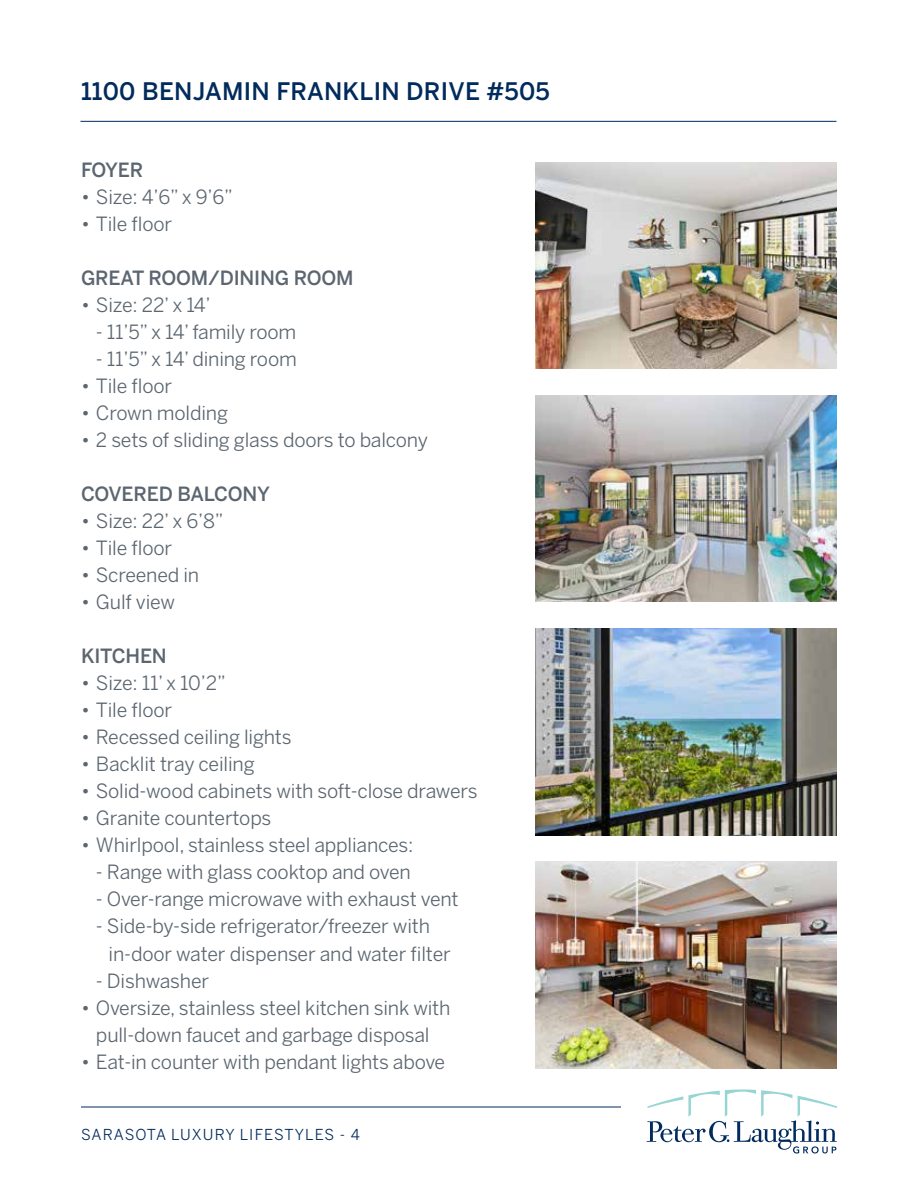
<style>
.page{position:relative;width:918px;height:1188px;background:#fff}
.page>*{position:absolute;margin:0;border:0;box-sizing:border-box;transform-origin:0 0}
.t1{font:500 24px "Benton Sans";letter-spacing:.01em;color:#002b5c}
.t2{font:19.5px/27px "Benton Sans";letter-spacing:-.01em;color:#5c6670}
.t3{font:500 19.5px "Benton Sans";letter-spacing:-.01em;color:#5c6670}
.t4{font:15px "Benton Sans";letter-spacing:.065em;color:#002b5c}
</style>
<div class="page">
<hr style="left:80px;top:121px;width:756px;height:1px;background:#002b5c">
<svg style="left:647px;top:1089px;width:190px;height:64px"></svg>
<hr style="left:81px;top:1107px;width:540px;height:1px;background:#002b5c">
<img style="left:536px;top:395px;width:301px;height:207px">
<img style="left:536px;top:162px;width:301px;height:207px">
<img style="left:536px;top:628px;width:301px;height:207px">
<img style="left:536px;top:861px;width:301px;height:207px">
<p class="t1" style="left:81px;top:77px;width:470px">1100 BENJAMIN FRANKLIN DRIVE #505</p>
<p class="t3" style="left:81px;top:159px;width:64px">FOYER</p>
<p class="t2" style="left:81px;top:184px;width:154px">• Size: 4’6” x 9’6”</p>
<p class="t2" style="left:81px;top:211px;width:93px">• Tile floor</p>
<p class="t3" style="left:81px;top:267px;width:274px">GREAT ROOM/DINING ROOM</p>
<p class="t2" style="left:81px;top:292px;width:131px">• Size: 22’ x 14’</p>
<p class="t2" style="left:96px;top:319px;width:202px">- 11’5” x 14’ family room</p>
<p class="t2" style="left:96px;top:346px;width:202px">- 11’5” x 14’ dining room</p>
<p class="t2" style="left:81px;top:373px;width:93px">• Tile floor</p>
<p class="t2" style="left:81px;top:400px;width:149px">• Crown molding</p>
<p class="t2" style="left:81px;top:427px;width:349px">• 2 sets of sliding glass doors to balcony</p>
<p class="t3" style="left:81px;top:483px;width:191px">COVERED BALCONY</p>
<p class="t2" style="left:81px;top:508px;width:144px">• Size: 22’ x 6’8”</p>
<p class="t2" style="left:81px;top:535px;width:93px">• Tile floor</p>
<p class="t2" style="left:81px;top:562px;width:120px">• Screened in</p>
<p class="t2" style="left:81px;top:589px;width:96px">• Gulf view</p>
<p class="t3" style="left:81px;top:645px;width:87px">KITCHEN</p>
<p class="t2" style="left:81px;top:670px;width:146px">• Size: 11’ x 10’2”</p>
<p class="t2" style="left:81px;top:697px;width:93px">• Tile floor</p>
<p class="t2" style="left:81px;top:724px;width:212px">• Recessed ceiling lights</p>
<p class="t2" style="left:81px;top:751px;width:175px">• Backlit tray ceiling</p>
<p class="t2" style="left:81px;top:778px;width:398px">• Solid-wood cabinets with soft-close drawers</p>
<p class="t2" style="left:81px;top:805px;width:192px">• Granite countertops</p>
<p class="t2" style="left:81px;top:832px;width:334px">• Whirlpool, stainless steel appliances:</p>
<p class="t2" style="left:96px;top:859px;width:316px">- Range with glass cooktop and oven</p>
<p class="t2" style="left:96px;top:886px;width:364px">- Over-range microwave with exhaust vent</p>
<p class="t2" style="left:109px;top:913px;width:344px;text-indent:-13px">- Side-by-side refrigerator/freezer with in-door water dispenser and water filter</p>
<p class="t2" style="left:96px;top:967px;width:115px">- Dishwasher</p>
<p class="t2" style="left:81px;top:994px;width:371px;text-align:center">• Oversize, stainless steel kitchen sink with pull-down faucet and garbage disposal</p>
<p class="t2" style="left:81px;top:1048px;width:366px">• Eat-in counter with pendant lights above</p>
<p class="t4" style="left:81px;top:1126px;width:281px">SARASOTA LUXURY LIFESTYLES - 4</p>
</div>
